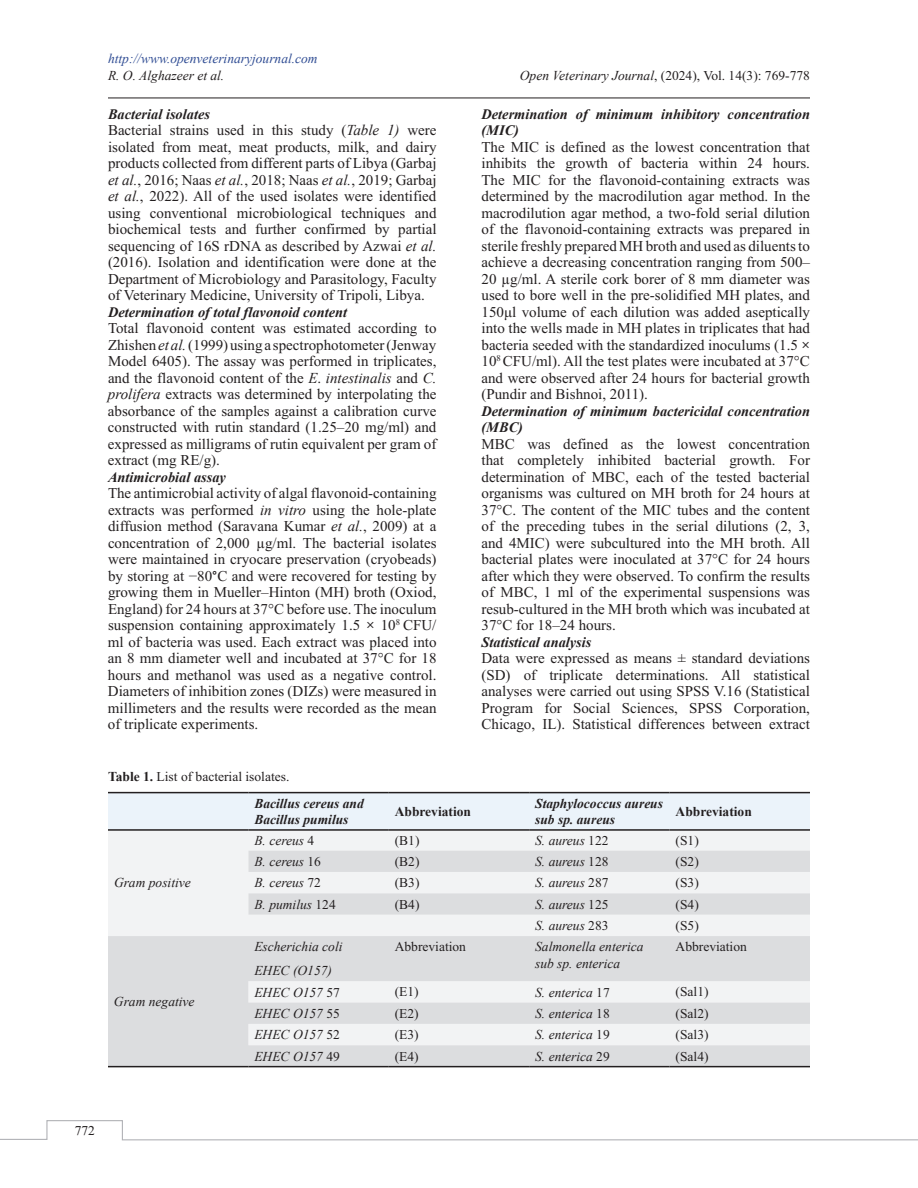
<style>
.page{position:relative;width:918px;height:1188px;background:#fff}
.page>*{position:absolute;margin:0;border:0;box-sizing:border-box;transform-origin:0 0}
.t1{font:15px/16.5px "Times New Roman";color:#231f20;text-align:justify}
.t2{font:italic 700 14.4px/16.5px "Times New Roman";color:#231f20}
.t3{font:italic 13.5px/23.7px "Times New Roman";color:#231f20}
.t4{font:13.5px/26.4px "Times New Roman";color:#231f20}
.t5{font:italic 700 13.5px/16.2px "Times New Roman";color:#231f20}
.t6{font:italic 13.5px "Times New Roman";color:#304d94}
.t7{font:700 13.5px "Times New Roman";color:#231f20}
.s1{font-style:italic}
.s2{font-family:"Calibri"}
.s3{font-weight:700}
.s4{font-weight:700;font-style:italic}
.s5{font-style:normal}
</style>
<div class="page">
<hr style="left:108px;top:98px;width:702px;height:1px;background:#231f20">
<svg style="left:0;top:1120px;width:918px;height:21px"></svg>
<div style="left:108px;top:793px;width:702px;height:36px;background:#ebf3fa"></div>
<div style="left:108px;top:831px;width:702px;height:20px;background:#f2f3f4"></div>
<svg style="left:108px;top:851px;width:702px;height:215px;fill:#dcdddf"></svg>
<hr style="left:108px;top:792px;width:140px;height:1px;background:#231f20">
<hr style="left:108px;top:829px;width:140px;height:2px;background:#231f20">
<hr style="left:108px;top:1066px;width:140px;height:1px;background:#231f20">
<hr style="left:248px;top:792px;width:141px;height:1px;background:#231f20">
<hr style="left:248px;top:829px;width:141px;height:2px;background:#231f20">
<hr style="left:389px;top:792px;width:140px;height:1px;background:#231f20">
<hr style="left:389px;top:829px;width:140px;height:2px;background:#231f20">
<hr style="left:529px;top:792px;width:141px;height:1px;background:#231f20">
<hr style="left:529px;top:829px;width:141px;height:2px;background:#231f20">
<hr style="left:670px;top:792px;width:140px;height:1px;background:#231f20">
<hr style="left:670px;top:829px;width:140px;height:2px;background:#231f20">
<hr style="left:248px;top:1066px;width:141px;height:1px;background:#231f20">
<hr style="left:389px;top:1066px;width:140px;height:1px;background:#231f20">
<hr style="left:529px;top:1066px;width:141px;height:1px;background:#231f20">
<hr style="left:670px;top:1066px;width:140px;height:1px;background:#231f20">
<p class="t6" style="left:108px;top:50px;width:211px">http://www.openveterinaryjournal.com</p>
<p class="t3" style="left:108px;top:63px;width:118px">R. O. Alghazeer et al.</p>
<p class="t4" style="left:520px;top:62px;width:292px"><span class="s1">Open Veterinary Journal</span>, (2024), Vol. 14(3): 769-778</p>
<p class="t2" style="left:108px;top:105px;width:104px">Bacterial isolates</p>
<p class="t1" style="left:108px;top:122px;width:330px">Bacterial strains used in this study (<span class="s1">Table 1)</span> were isolated from meat, meat products, milk, and dairy products collected from different parts of Libya (Garbaj <span class="s1">et al.</span>, 2016; Naas <span class="s1">et al.</span>, 2018; Naas <span class="s1">et al.</span>, 2019; Garbaj <span class="s1">et al.</span>, 2022). All of the used isolates were identified using conventional microbiological techniques and biochemical tests and further confirmed by partial sequencing of 16S rDNA as described by Azwai <span class="s1">et al. </span>(2016). Isolation and identification were done at the Department of Microbiology and Parasitology, Faculty of Veterinary Medicine, University of Tripoli, Libya.</p>
<p class="t2" style="left:108px;top:303px;width:241px">Determination of total flavonoid content</p>
<p class="t1" style="left:108px;top:320px;width:330px">Total flavonoid content was estimated according to Zhishen <span class="s1">et al.</span> (1999) using a spectrophotometer (Jenway Model 6405). The assay was performed in triplicates, and the flavonoid content of the <span class="s1">E</span>. <span class="s1">intestinalis</span> and <span class="s1">C. prolifera</span> extracts was determined by interpolating the absorbance of the samples against a calibration curve constructed with rutin standard (1.25–20 mg/ml) and expressed as milligrams of rutin equivalent per gram of extract (mg RE/g).</p>
<p class="t2" style="left:108px;top:468px;width:120px">Antimicrobial assay</p>
<p class="t1" style="left:108px;top:485px;width:330px">The antimicrobial activity of algal flavonoid-containing extracts was performed <span class="s1">in vitro</span> using the hole-plate diffusion method (Saravana Kumar <span class="s1">et al.</span>, 2009) at a concentration of 2,000 µg/ml. The bacterial isolates were maintained in cryocare preservation (cryobeads) by storing at −80<span class="s2">°</span>C and were recovered for testing by growing them in Mueller–Hinton (MH) broth (Oxiod, England) for 24 hours at 37°C before use. The inoculum suspension containing approximately 1.5 <span class="s3">×</span> 10<sup>8</sup> CFU/ ml of bacteria was used. Each extract was placed into an 8 mm diameter well and incubated at 37°C for 18 hours and methanol was used as a negative control.<br>Diameters of inhibition zones (DIZs) were measured in millimeters and the results were recorded as the mean of triplicate experiments.</p>
<p class="t2" style="left:482px;top:105px;width:330px">Determination of minimum inhibitory concentration (MIC)</p>
<p class="t1" style="left:481px;top:138px;width:330px">The MIC is defined as the lowest concentration that inhibits the growth of bacteria within 24 hours.<br>The MIC for the flavonoid-containing extracts was determined by the macrodilution agar method. In the macrodilution agar method, a two-fold serial dilution of the flavonoid-containing extracts was prepared in sterile freshly prepared MH broth and used as diluents to achieve a decreasing concentration ranging from 500– 20 µg/ml. A sterile cork borer of 8 mm diameter was used to bore well in the pre-solidified MH plates, and 150μl volume of each dilution was added aseptically into the wells made in MH plates in triplicates that had bacteria seeded with the standardized inoculums (1.5 <span class="s3">× </span>10<sup>8</sup> CFU/ml). All the test plates were incubated at 37°C and were observed after 24 hours for bacterial growth (Pundir and Bishnoi, 2011).</p>
<p class="t2" style="left:482px;top:402px;width:330px">Determination of minimum bactericidal concentration (MBC)</p>
<p class="t1" style="left:482px;top:435px;width:330px">MBC was defined as the lowest concentration that completely inhibited bacterial growth. For determination of MBC, each of the tested bacterial organisms was cultured on MH broth for 24 hours at 37°C. The content of the MIC tubes and the content of the preceding tubes in the serial dilutions (2, 3, and 4MIC) were subcultured into the MH broth. All bacterial plates were inoculated at 37°C for 24 hours after which they were observed. To confirm the results of MBC, 1 ml of the experimental suspensions was resub-cultured in the MH broth which was incubated at 37°C for 18–24 hours.</p>
<p class="t2" style="left:482px;top:633px;width:112px">Statistical analysis</p>
<p class="t1" style="left:482px;top:650px;width:330px">Data were expressed as means ± standard deviations (SD) of triplicate determinations. All statistical analyses were carried out using SPSS V.16 (Statistical Program for Social Sciences, SPSS Corporation, Chicago, IL). Statistical differences between extract</p>
<p class="t4" style="left:254px;top:764px;width:111px;text-indent:-146px"><span class="s3">Table 1.</span> List of bacterial isolates.<br><span class="s4">Bacillus cereus and</span></p>
<p class="t5" style="left:254px;top:811px;width:96px">Bacillus pumilus</p>
<p class="t7" style="left:395px;top:802px;width:78px">Abbreviation</p>
<p class="t5" style="left:535px;top:795px;width:129px">Staphylococcus aureus sub sp. aureus</p>
<p class="t7" style="left:676px;top:802px;width:78px">Abbreviation</p>
<p class="t3" style="left:114px;top:871px;width:78px">Gram positive</p>
<p class="t3" style="left:114px;top:989px;width:82px">Gram negative</p>
<p class="t3" style="left:254px;top:828px;width:61px">B. cereus <span class="s5">4</span></p>
<p class="t4" style="left:395px;top:827px;width:26px">(B1)</p>
<p class="t3" style="left:535px;top:828px;width:75px">S. aureus <span class="s5">122</span></p>
<p class="t4" style="left:676px;top:827px;width:25px">(S1)</p>
<p class="t3" style="left:254px;top:849px;width:68px">B. cereus <span class="s5">16</span></p>
<p class="t4" style="left:395px;top:848px;width:26px">(B2)</p>
<p class="t3" style="left:535px;top:849px;width:75px">S. aureus <span class="s5">128</span></p>
<p class="t4" style="left:676px;top:848px;width:25px">(S2)</p>
<p class="t3" style="left:254px;top:871px;width:68px">B. cereus <span class="s5">72</span></p>
<p class="t4" style="left:395px;top:869px;width:26px">(B3)</p>
<p class="t3" style="left:535px;top:871px;width:75px">S. aureus <span class="s5">287</span></p>
<p class="t4" style="left:676px;top:869px;width:25px">(S3)</p>
<p class="t3" style="left:254px;top:892px;width:83px">B. pumilus <span class="s5">124</span></p>
<p class="t4" style="left:395px;top:891px;width:26px">(B4)</p>
<p class="t3" style="left:535px;top:892px;width:75px">S. aureus <span class="s5">125</span></p>
<p class="t4" style="left:676px;top:891px;width:25px">(S4)</p>
<p class="t3" style="left:535px;top:913px;width:75px">S. aureus <span class="s5">283</span></p>
<p class="t4" style="left:676px;top:912px;width:25px">(S5)</p>
<p class="t3" style="left:254px;top:935px;width:90px">Escherichia coli<br>EHEC (O157)</p>
<p class="t4" style="left:395px;top:934px;width:73px">Abbreviation</p>
<p class="t3" style="left:535px;top:939px;width:110px;line-height:16.2px">Salmonella enterica sub sp. enterica</p>
<p class="t4" style="left:676px;top:934px;width:73px">Abbreviation</p>
<p class="t3" style="left:254px;top:980px;width:87px">EHEC O157 <span class="s5">57</span></p>
<p class="t4" style="left:395px;top:979px;width:25px">(E1)</p>
<p class="t3" style="left:535px;top:980px;width:76px">S. enterica <span class="s5">17</span></p>
<p class="t4" style="left:676px;top:979px;width:34px">(Sal1)</p>
<p class="t3" style="left:254px;top:1001px;width:87px">EHEC O157 <span class="s5">55</span></p>
<p class="t4" style="left:395px;top:1000px;width:25px">(E2)</p>
<p class="t3" style="left:535px;top:1001px;width:76px">S. enterica <span class="s5">18</span></p>
<p class="t4" style="left:676px;top:1000px;width:34px">(Sal2)</p>
<p class="t3" style="left:254px;top:1023px;width:87px">EHEC O157 <span class="s5">52</span></p>
<p class="t4" style="left:395px;top:1021px;width:25px">(E3)</p>
<p class="t3" style="left:535px;top:1023px;width:76px">S. enterica <span class="s5">19</span></p>
<p class="t4" style="left:676px;top:1021px;width:34px">(Sal3)</p>
<p class="t3" style="left:254px;top:1044px;width:87px">EHEC O157 <span class="s5">49</span></p>
<p class="t4" style="left:395px;top:1043px;width:25px">(E4)</p>
<p class="t3" style="left:535px;top:1044px;width:76px">S. enterica <span class="s5">29</span></p>
<p class="t4" style="left:676px;top:1043px;width:34px">(Sal4)</p>
<p class="t4" style="left:75px;top:1117px;width:22px">772</p>
</div>
